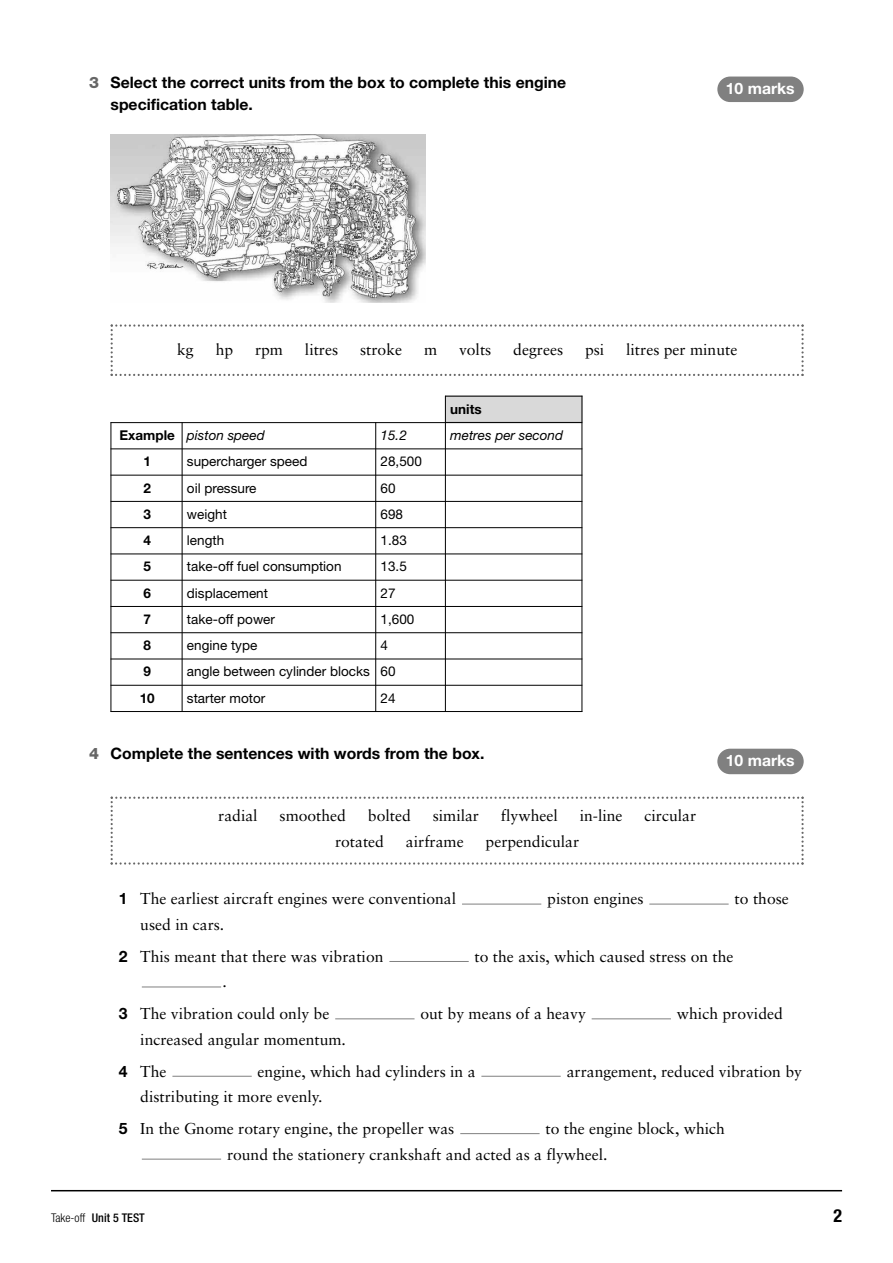
<style>
.page{position:relative;width:893px;height:1263px;background:#fff}
.page>*{position:absolute;margin:0;border:0;box-sizing:border-box;transform-origin:0 0}
.t1{font:700 condensed 18px "Helvetica Neue";color:#000}
.t2{font:15.75px/32px "Sabon";color:#000}
.t3{font:700 15.75px/22.5px "Helvetica Neue";color:#000}
.t4{font:700 15.75px "Helvetica Neue";color:#fff}
.t5{font:13.5px "Helvetica Neue";color:#000}
.t6{font:italic 13.5px "Helvetica Neue";color:#000}
.t7{font:700 13.5px "Helvetica Neue";color:#000}
.t8{font:500 condensed 12px "Helvetica Neue";color:#000}
.s1{font-weight:800;color:#666}
.s2{font-weight:700;font-style:normal}
.s3{font-family:"Helvetica Neue";font-weight:700}
.s4{font-weight:300}
</style>
<div class="page">
<hr style="left:51px;top:1190px;width:791px;height:1px;background:#000">
<svg style="left:111px;top:324px;width:693px;height:52px"></svg>
<hr style="left:111px;top:422px;width:1px;height:290px;background:#000">
<hr style="left:182px;top:422px;width:1px;height:290px;background:#000">
<hr style="left:375px;top:422px;width:1px;height:290px;background:#000">
<hr style="left:445px;top:422px;width:1px;height:290px;background:#000">
<hr style="left:582px;top:422px;width:1px;height:290px;background:#000">
<hr style="left:111px;top:422px;width:471px;height:1px;background:#000">
<hr style="left:111px;top:448px;width:471px;height:1px;background:#000">
<hr style="left:111px;top:475px;width:471px;height:1px;background:#000">
<hr style="left:111px;top:501px;width:471px;height:1px;background:#000">
<hr style="left:111px;top:527px;width:471px;height:1px;background:#000">
<hr style="left:111px;top:553px;width:471px;height:1px;background:#000">
<hr style="left:111px;top:580px;width:471px;height:1px;background:#000">
<hr style="left:111px;top:606px;width:471px;height:1px;background:#000">
<hr style="left:111px;top:632px;width:471px;height:1px;background:#000">
<hr style="left:111px;top:659px;width:471px;height:1px;background:#000">
<hr style="left:111px;top:685px;width:471px;height:1px;background:#000">
<hr style="left:111px;top:711px;width:471px;height:1px;background:#000">
<div style="left:717px;top:77px;width:87px;height:25px;background:#808080;border-radius:13px"></div>
<img style="left:111px;top:134px;width:314px;height:168px">
<hr style="left:142px;top:1159px;width:79px;height:1px;background:#808080">
<hr style="left:460px;top:1133px;width:80px;height:1px;background:#808080">
<hr style="left:481px;top:1076px;width:80px;height:1px;background:#808080">
<hr style="left:172px;top:1076px;width:80px;height:1px;background:#808080">
<hr style="left:592px;top:1018px;width:79px;height:1px;background:#808080">
<hr style="left:335px;top:1018px;width:80px;height:1px;background:#808080">
<hr style="left:142px;top:986px;width:79px;height:1px;background:#808080">
<hr style="left:389px;top:961px;width:80px;height:1px;background:#808080">
<hr style="left:649px;top:904px;width:80px;height:1px;background:#808080">
<hr style="left:462px;top:904px;width:79px;height:1px;background:#808080">
<svg style="left:111px;top:797px;width:693px;height:68px"></svg>
<div style="left:717px;top:749px;width:87px;height:25px;background:#808080;border-radius:13px"></div>
<div style="left:445px;top:396px;width:137px;height:27px;background:#d9d9d9"></div>
<svg style="left:445px;top:397px;width:1px;height:25px"></svg>
<svg style="left:582px;top:396px;width:1px;height:27px"></svg>
<hr style="left:445px;top:396px;width:137px;height:1px;background:#000">
<hr style="left:445px;top:422px;width:137px;height:1px;background:#000">
<p class="t3" style="left:111px;top:72px;width:457px;text-indent:-21px"><span class="s1">3</span> Select the correct units from the box to complete this engine specification table.</p>
<p class="t4" style="left:726px;top:82px;width:70px">10 marks</p>
<p class="t2" style="left:177px;top:335px;width:18px">kg</p>
<p class="t2" style="left:216px;top:335px;width:19px">hp</p>
<p class="t2" style="left:255px;top:335px;width:29px">rpm</p>
<p class="t2" style="left:305px;top:335px;width:35px">litres</p>
<p class="t2" style="left:360px;top:335px;width:44px">stroke</p>
<p class="t2" style="left:424px;top:335px;width:15px">m</p>
<p class="t2" style="left:459px;top:335px;width:34px">volts</p>
<p class="t2" style="left:513px;top:335px;width:51px">degrees</p>
<p class="t2" style="left:585px;top:335px;width:21px">psi</p>
<p class="t2" style="left:626px;top:335px;width:113px">litres per minute</p>
<p class="t7" style="left:450px;top:404px;width:33px">units</p>
<p class="t6" style="left:120px;top:430px;width:147px"><span class="s2">Example</span> piston speed</p>
<p class="t6" style="left:381px;top:430px;width:28px">15.2</p>
<p class="t6" style="left:450px;top:430px;width:114px">metres per second</p>
<p class="t7" style="left:144px;top:457px;width:9px">1</p>
<p class="t5" style="left:187px;top:457px;width:122px">supercharger speed</p>
<p class="t5" style="left:381px;top:457px;width:43px">28,500</p>
<p class="t7" style="left:144px;top:483px;width:9px">2</p>
<p class="t5" style="left:187px;top:483px;width:71px">oil pressure</p>
<p class="t5" style="left:381px;top:483px;width:17px">60</p>
<p class="t7" style="left:144px;top:509px;width:9px">3</p>
<p class="t5" style="left:187px;top:509px;width:41px">weight</p>
<p class="t5" style="left:381px;top:509px;width:24px">698</p>
<p class="t7" style="left:144px;top:535px;width:9px">4</p>
<p class="t5" style="left:187px;top:535px;width:39px">length</p>
<p class="t5" style="left:381px;top:535px;width:28px">1.83</p>
<p class="t7" style="left:144px;top:562px;width:9px">5</p>
<p class="t5" style="left:187px;top:562px;width:156px">take-off fuel consumption</p>
<p class="t5" style="left:381px;top:562px;width:28px">13.5</p>
<p class="t7" style="left:144px;top:588px;width:9px">6</p>
<p class="t5" style="left:187px;top:588px;width:83px">displacement</p>
<p class="t5" style="left:381px;top:588px;width:17px">27</p>
<p class="t7" style="left:144px;top:614px;width:9px">7</p>
<p class="t5" style="left:187px;top:614px;width:89px">take-off power</p>
<p class="t5" style="left:381px;top:614px;width:35px">1,600</p>
<p class="t7" style="left:144px;top:640px;width:9px">8</p>
<p class="t5" style="left:187px;top:640px;width:72px">engine type</p>
<p class="t5" style="left:381px;top:640px;width:9px">4</p>
<p class="t7" style="left:144px;top:667px;width:9px">9</p>
<p class="t5" style="left:187px;top:667px;width:210px">angle between cylinder blocks 60</p>
<p class="t7" style="left:140px;top:693px;width:17px">10</p>
<p class="t5" style="left:187px;top:693px;width:80px">starter motor</p>
<p class="t5" style="left:381px;top:693px;width:17px">24</p>
<p class="t3" style="left:89px;top:744px;width:397px"><span class="s1">4</span> Complete the sentences with words from the box.</p>
<p class="t2" style="left:218px;top:801px;width:41px">radial</p>
<p class="t2" style="left:280px;top:801px;width:68px">smoothed</p>
<p class="t2" style="left:368px;top:801px;width:44px">bolted</p>
<p class="t2" style="left:433px;top:801px;width:48px">similar</p>
<p class="t2" style="left:501px;top:801px;width:58px">flywheel</p>
<p class="t2" style="left:580px;top:801px;width:44px">in-line</p>
<p class="t2" style="left:644px;top:801px;width:53px">circular</p>
<p class="t2" style="left:335px;top:826px;width:50px">rotated</p>
<p class="t2" style="left:406px;top:826px;width:59px">airframe</p>
<p class="t2" style="left:486px;top:826px;width:95px">perpendicular</p>
<p class="t4" style="left:726px;top:754px;width:70px">10 marks</p>
<p class="t2" style="left:119px;top:884px;width:339px"><span class="s3">1</span> The earliest aircraft engines were conventional</p>
<p class="t2" style="left:547px;top:884px;width:98px">piston engines</p>
<p class="t2" style="left:735px;top:884px;width:56px">to those</p>
<p class="t2" style="left:119px;top:910px;width:266px;text-indent:22px">used in cars.<br><span class="s3">2</span> This meant that there was vibration</p>
<p class="t2" style="left:475px;top:942px;width:260px">to the axis, which caused stress on the</p>
<p class="t2" style="left:119px;top:967px;width:212px;text-align:center">.<br><span class="s3">3</span> The vibration could only be</p>
<p class="t2" style="left:420px;top:999px;width:167px">out by means of a heavy</p>
<p class="t2" style="left:677px;top:999px;width:107px">which provided</p>
<p class="t2" style="left:119px;top:1024px;width:229px;text-indent:22px">increased angular momentum.<br><span class="s3">4</span> The</p>
<p class="t2" style="left:258px;top:1056px;width:219px">engine, which had cylinders in a</p>
<p class="t2" style="left:567px;top:1056px;width:237px">arrangement, reduced vibration by</p>
<p class="t2" style="left:119px;top:1082px;width:337px;text-indent:22px">distributing it more evenly.<br><span class="s3">5</span> In the Gnome rotary engine, the propeller was</p>
<p class="t2" style="left:227px;top:1117px;width:499px;line-height:25.5px;text-indent:318px">to the engine block, which round the stationery crankshaft and acted as a flywheel.</p>
<p class="t8" style="left:51px;top:1213px;width:95px"><span class="s4">Take-off</span> Unit 5 TEST</p>
<p class="t1" style="left:833px;top:1209px;width:10px">2</p>
</div>
